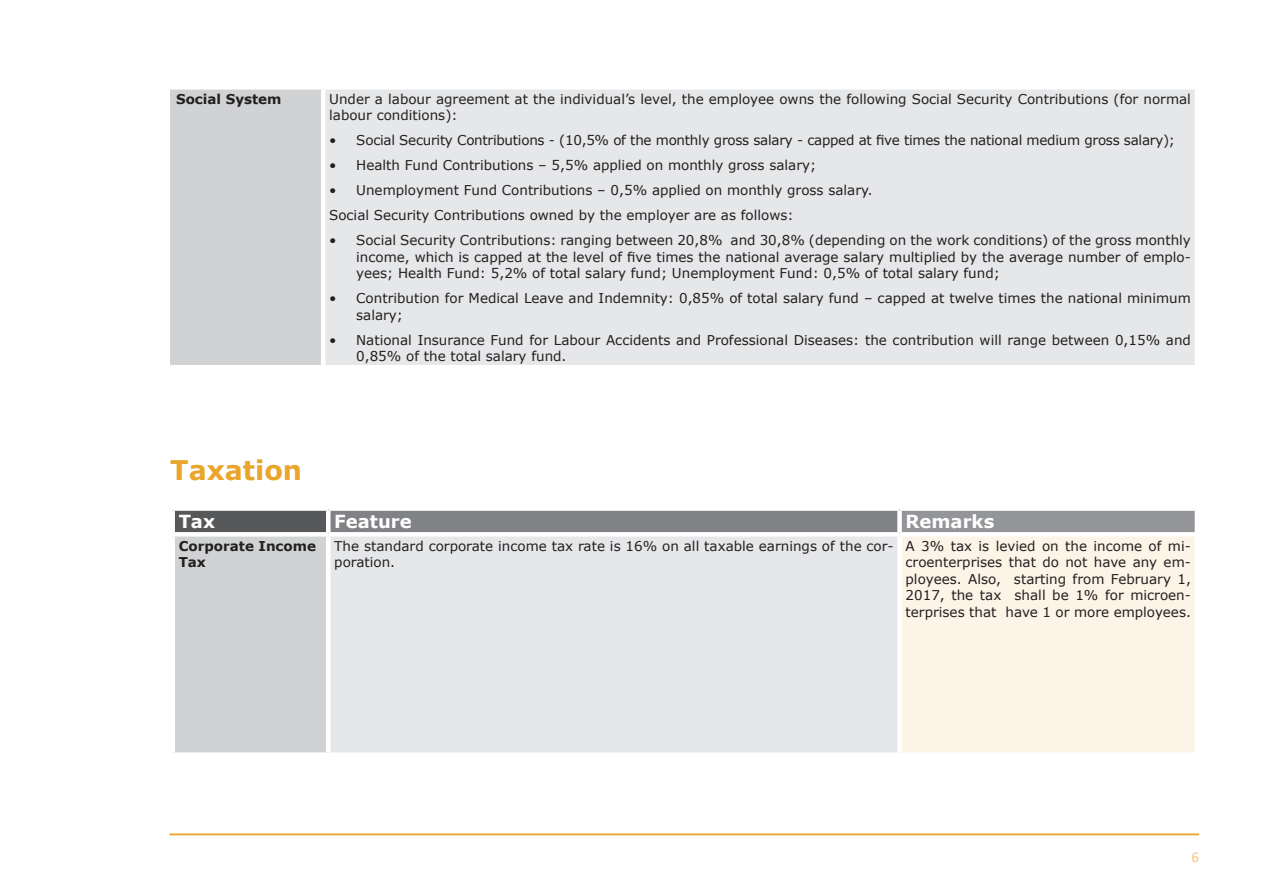
<style>
.page{position:relative;width:1263px;height:893px;background:#fff}
.page>*{position:absolute;margin:0;border:0;box-sizing:border-box;transform-origin:0 0}
.t1{font:700 27px "Verdana";color:#e9a52c}
.t2{font:700 18px "Verdana";color:#fff}
.t3{font:15px "Calibri";color:#f2c57f}
.t4{font:13.5px/16.5px "Verdana";color:#231f20}
.t5{font:13.5px "Verdana";letter-spacing:-.02em;color:#231f20}
.t6{font:700 13.5px/16.5px "Verdana";color:#231f20}
</style>
<div class="page">
<hr style="left:169px;top:833px;width:1030px;height:2px;background:#e9a52c">
<div style="left:170px;top:87px;width:153px;height:280px;background:#d1d2d4"></div>
<div style="left:323px;top:87px;width:874px;height:280px;background:#e6e7e9"></div>
<div style="left:170px;top:85px;width:153px;height:5px;background:#fff"></div>
<div style="left:323px;top:85px;width:876px;height:5px;background:#fff"></div>
<hr style="left:321px;top:90px;width:4px;height:275px;background:#fff">
<hr style="left:1195px;top:90px;width:4px;height:275px;background:#fff">
<hr style="left:170px;top:365px;width:153px;height:4px;background:#fff">
<hr style="left:323px;top:365px;width:876px;height:4px;background:#fff">
<div style="left:173px;top:509px;width:155px;height:25px;background:#57585a"></div>
<div style="left:328px;top:509px;width:571px;height:25px;background:#808285"></div>
<div style="left:899px;top:509px;width:298px;height:25px;background:#939598"></div>
<div style="left:173px;top:534px;width:155px;height:221px;background:#d1d2d4"></div>
<div style="left:328px;top:534px;width:571px;height:221px;background:#e6e7e9"></div>
<div style="left:899px;top:534px;width:298px;height:221px;background:#fcf4e6"></div>
<div style="left:170px;top:506px;width:158px;height:5px;background:#fff"></div>
<div style="left:170px;top:511px;width:5px;height:21px;background:#fff"></div>
<div style="left:328px;top:506px;width:571px;height:5px;background:#fff"></div>
<hr style="left:326px;top:511px;width:4px;height:21px;background:#fff">
<div style="left:899px;top:506px;width:300px;height:5px;background:#fff"></div>
<div style="left:897px;top:511px;width:5px;height:21px;background:#fff"></div>
<hr style="left:1195px;top:511px;width:4px;height:21px;background:#fff">
<div style="left:170px;top:532px;width:158px;height:5px;background:#fff"></div>
<div style="left:170px;top:537px;width:5px;height:215px;background:#fff"></div>
<div style="left:328px;top:532px;width:571px;height:5px;background:#fff"></div>
<hr style="left:326px;top:537px;width:4px;height:215px;background:#fff">
<div style="left:899px;top:532px;width:300px;height:5px;background:#fff"></div>
<div style="left:897px;top:537px;width:5px;height:215px;background:#fff"></div>
<hr style="left:1195px;top:537px;width:4px;height:215px;background:#fff">
<div style="left:170px;top:752px;width:158px;height:5px;background:#fff"></div>
<div style="left:328px;top:752px;width:571px;height:5px;background:#fff"></div>
<div style="left:899px;top:752px;width:300px;height:5px;background:#fff"></div>
<p class="t6" style="left:176px;top:90px;width:107px">Social System</p>
<p class="t4" style="left:329px;top:90px;width:863px">Under a labour agreement at the individual’s level, the employee owns the following Social Security Contributions (for normal labour conditions):</p>
<p class="t5" style="left:329px;top:131px;width:847px">• Social Security Contributions - (10,5% of the monthly gross salary - capped at five times the national medium gross salary);</p>
<p class="t4" style="left:329px;top:157px;width:489px">• Health Fund Contributions – 5,5% applied on monthly gross salary;</p>
<p class="t4" style="left:329px;top:178px;width:545px;line-height:25px">• Unemployment Fund Contributions – 0,5% applied on monthly gross salary.<br>Social Security Contributions owned by the employer are as follows:</p>
<p class="t4" style="left:356px;top:232px;width:836px;text-align:justify;text-indent:-27px">• Social Security Contributions: ranging between 20,8% and 30,8% (depending on the work conditions) of the gross monthly income, which is capped at the level of five times the national average salary multiplied by the average number of emplo&shy;yees; Health Fund: 5,2% of total salary fund; Unemployment Fund: 0,5% of total salary fund;</p>
<p class="t4" style="left:356px;top:290px;width:836px;text-indent:-27px">• Contribution for Medical Leave and Indemnity: 0,85% of total salary fund – capped at twelve times the national minimum salary;</p>
<p class="t4" style="left:356px;top:331px;width:836px;text-indent:-27px">• National Insurance Fund for Labour Accidents and Professional Diseases: the contribution will range between 0,15% and<br>0,85% of the total salary fund.</p>
<h1 class="t1" style="left:170px;top:451px;width:133px">Taxation</h1>
<h2 class="t2" style="left:179px;top:509px;width:38px">Tax</h2>
<h2 class="t2" style="left:334px;top:509px;width:79px">Feature</h2>
<h2 class="t2" style="left:905px;top:509px;width:90px">Remarks</h2>
<p class="t6" style="left:179px;top:537px;width:139px">Corporate Income<br>Tax</p>
<p class="t4" style="left:334px;top:537px;width:561px">The standard corporate income tax rate is 16% on all taxable earnings of the cor&shy;poration.</p>
<p class="t4" style="left:905px;top:537px;width:287px;text-align:justify">A 3% tax is levied on the income of mi&shy;croenterprises that do not have any em&shy;ployees. Also, starting from February 1, 2017, the tax shall be 1% for microen&shy;terprises that have 1 or more employees.</p>
<p class="t3" style="left:1191px;top:846px;width:9px">6</p>
</div>
